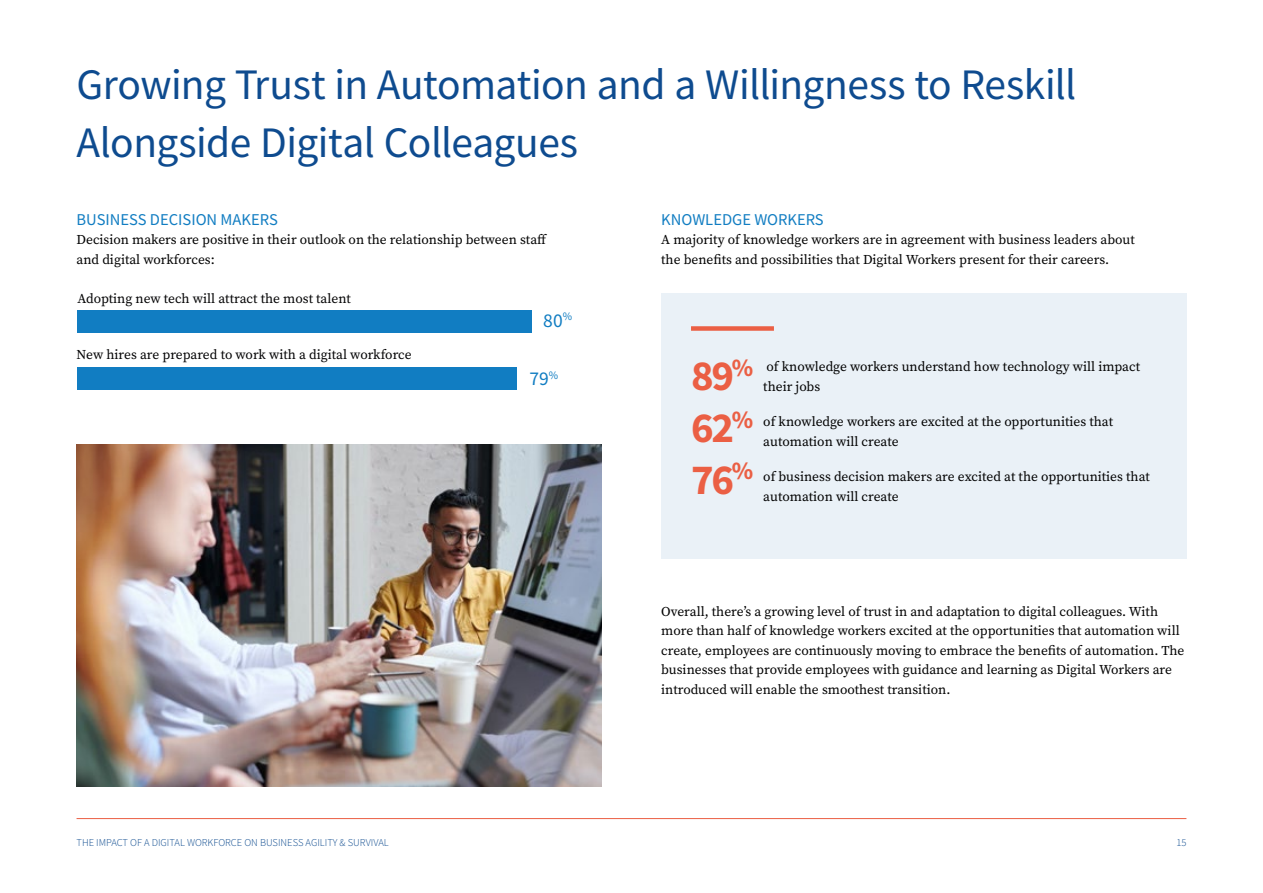
<style>
.page{position:relative;width:1263px;height:893px;background:#fff}
.page>*{position:absolute;margin:0;border:0;box-sizing:border-box;transform-origin:0 0}
.t1{font:43.5px/57.4px "Source Sans Pro";letter-spacing:-.015em;color:#0e4b8f}
.t2{font:700 42.9px/51.6px "Source Sans Pro";color:#eb5f44;text-align:justify}
.t3{font:19.5px "Source Sans Pro";color:#117dc2}
.t4{font:16.5px "Source Sans Pro";color:#117dc2}
.t5{font:13.5px/19.5px "Source Serif Pro";color:#000}
.t6{font:13.5px "Source Serif Pro";color:#020203}
.t7{font:300 10.5px "Source Sans Pro";color:#0e4b8f}
</style>
<div class="page">
<hr style="left:77px;top:818px;width:1109px;height:1px;background:#eb5f44">
<div style="left:77px;top:310px;width:454px;height:23px;background:#117dc2"></div>
<div style="left:77px;top:367px;width:440px;height:22px;background:#117dc2"></div>
<div style="left:661px;top:293px;width:525px;height:266px;background:#eaf1f7"></div>
<div style="left:691px;top:326px;width:83px;height:5px;background:#eb5f44"></div>
<img style="left:77px;top:444px;width:525px;height:343px">
<h1 class="t1" style="left:77px;top:56px;width:1001px">Growing Trust in Automation and a Willingness to Reskill<br>Alongside Digital Colleagues</h1>
<p class="t4" style="left:77px;top:209px;width:203px">BUSINESS DECISION MAKERS</p>
<p class="t5" style="left:77px;top:230px;width:472px">Decision makers are positive in their outlook on the relationship between staff and digital workforces:</p>
<p class="t6" style="left:77px;top:289px;width:275px">Adopting new tech will attract the most talent</p>
<p class="t6" style="left:77px;top:346px;width:337px">New hires are prepared to work with a digital workforce</p>
<h3 class="t3" style="left:543px;top:308px;width:30px">80<sup>%</sup></h3>
<h3 class="t3" style="left:529px;top:366px;width:30px">79<sup>%</sup></h3>
<p class="t4" style="left:661px;top:209px;width:164px">KNOWLEDGE WORKERS</p>
<p class="t5" style="left:661px;top:230px;width:475px">A majority of knowledge workers are in agreement with business leaders about the benefits and possibilities that Digital Workers present for their careers.</p>
<h2 class="t2" style="left:691px;top:350px;width:64px">89<sup>% </sup>62<sup>% </sup>76<sup>%</sup></h2>
<p class="t5" style="left:763px;top:357px;width:378px">of knowledge workers understand how technology will impact their jobs</p>
<p class="t5" style="left:763px;top:412px;width:351px">of knowledge workers are excited at the opportunities that automation will create</p>
<p class="t5" style="left:763px;top:467px;width:388px">of business decision makers are excited at the opportunities that automation will create</p>
<p class="t5" style="left:661px;top:601px;width:525px">Overall, there’s a growing level of trust in and adaptation to digital colleagues. With more than half of knowledge workers excited at the opportunities that automation will create, employees are continuously moving to embrace the benefits of automation. The businesses that provide employees with guidance and learning as Digital Workers are introduced will enable the smoothest transition.</p>
<p class="t7" style="left:77px;top:836px;width:314px">THE IMPACT OF A DIGITAL WORKFORCE ON BUSINESS AGILITY &amp; SURVIVAL</p>
<p class="t7" style="left:1176px;top:836px;width:12px">15</p>
</div>
